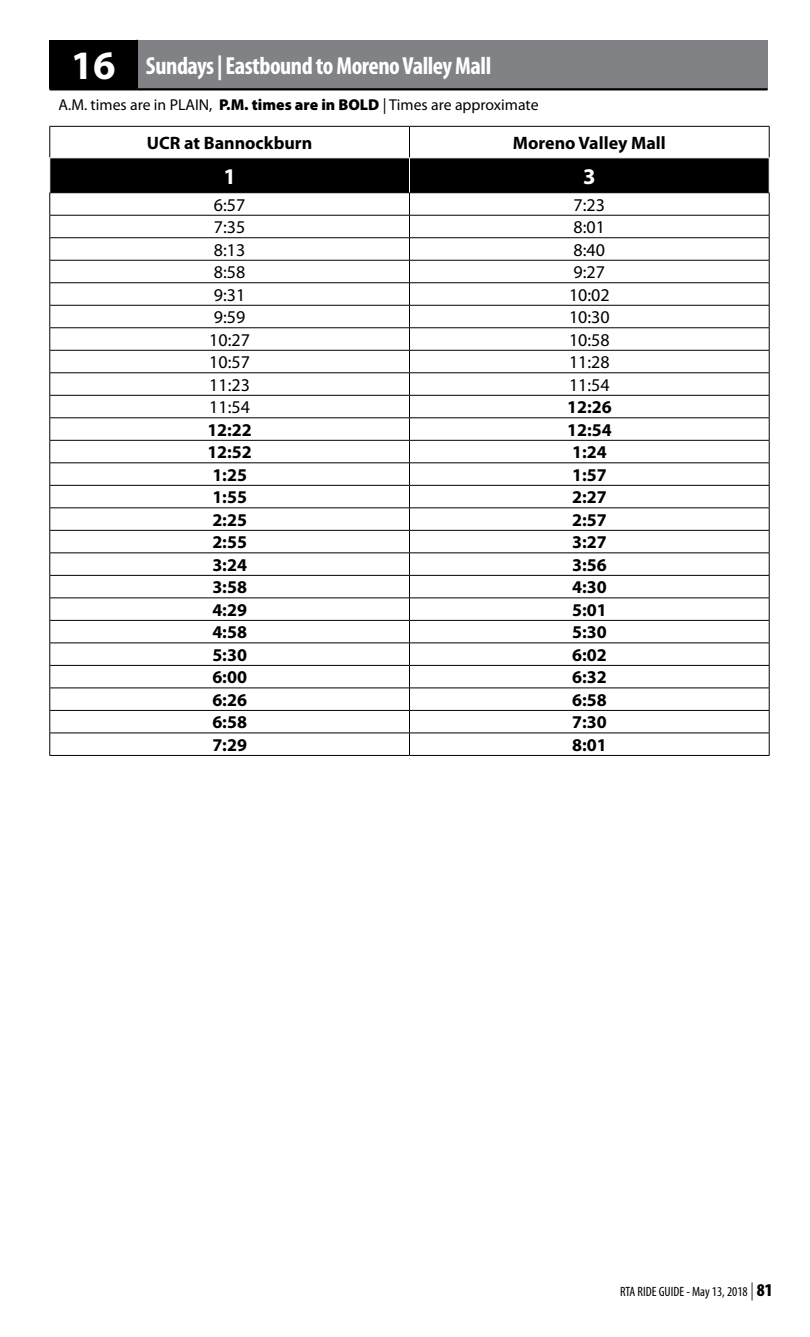
<style>
.page{position:relative;width:810px;height:1337px;background:#fff}
.page>*{position:absolute;margin:0;border:0;box-sizing:border-box;transform-origin:0 0}
.t1{font:700 condensed 24.75px "Myriad Pro";letter-spacing:-.02em;color:#fff}
.t2{font:700 22.5px "Myriad Pro";color:#fff}
.t3{font:700 18px "Myriad Pro";color:#000}
.t4{font:18px "Myriad Pro";color:#000}
.t5{font:15.75px "Myriad Pro";color:#000}
.t6{font:condensed 13.5px "Myriad Pro";color:#000}
.s1{font-stretch:normal;font-size:40.5px}
.s2{font-weight:900}
.s3{font-weight:300;font-size:18px}
.s4{font-weight:900;font-size:18px}
</style>
<div class="page">
<div style="left:50px;top:40px;width:87px;height:49px;background:#000"></div>
<div style="left:137px;top:40px;width:630px;height:49px;background:#808285"></div>
<hr style="left:136px;top:40px;width:2px;height:48px;background:#000">
<hr style="left:50px;top:88px;width:87px;height:2px;background:#000">
<hr style="left:137px;top:88px;width:630px;height:2px;background:#000">
<hr style="left:50px;top:126px;width:360px;height:1px;background:#000">
<hr style="left:49px;top:127px;width:1px;height:31px;background:#000">
<hr style="left:410px;top:126px;width:360px;height:1px;background:#000">
<hr style="left:409px;top:127px;width:1px;height:31px;background:#000">
<hr style="left:769px;top:127px;width:1px;height:31px;background:#000">
<svg style="left:49px;top:158px;width:721px;height:597px"></svg>
<hr style="left:50px;top:755px;width:360px;height:1px;background:#000">
<hr style="left:410px;top:755px;width:360px;height:1px;background:#000">
<hr style="left:50px;top:157px;width:360px;height:1px;background:#fff">
<hr style="left:49px;top:158px;width:1px;height:34px;background:#fff">
<hr style="left:410px;top:157px;width:360px;height:1px;background:#fff">
<hr style="left:409px;top:158px;width:1px;height:34px;background:#fff">
<hr style="left:769px;top:158px;width:1px;height:34px;background:#fff">
<p class="t1" style="left:71px;top:52px;width:422px"><span class="s1">16</span> Sundays | Eastbound to Moreno Valley Mall</p>
<p class="t5" style="left:58px;top:96px;width:482px">A.M. times are in PLAIN, <span class="s2">P.M. times are in BOLD</span> | Times are approximate</p>
<p class="t3" style="left:147px;top:133px;width:167px">UCR at Bannockburn</p>
<p class="t3" style="left:513px;top:133px;width:154px">Moreno Valley Mall</p>
<p class="t2" style="left:223px;top:163px;width:14px">1</p>
<p class="t2" style="left:583px;top:163px;width:14px">3</p>
<p class="t4" style="left:214px;top:195px;width:33px">6:57</p>
<p class="t4" style="left:574px;top:195px;width:33px">7:23</p>
<p class="t4" style="left:214px;top:217px;width:33px">7:35</p>
<p class="t4" style="left:574px;top:217px;width:33px">8:01</p>
<p class="t4" style="left:214px;top:240px;width:33px">8:13</p>
<p class="t4" style="left:574px;top:240px;width:33px">8:40</p>
<p class="t4" style="left:214px;top:262px;width:33px">8:58</p>
<p class="t4" style="left:574px;top:262px;width:33px">9:27</p>
<p class="t4" style="left:214px;top:285px;width:33px">9:31</p>
<p class="t4" style="left:569px;top:285px;width:42px">10:02</p>
<p class="t4" style="left:214px;top:307px;width:33px">9:59</p>
<p class="t4" style="left:569px;top:307px;width:42px">10:30</p>
<p class="t4" style="left:209px;top:330px;width:42px">10:27</p>
<p class="t4" style="left:569px;top:330px;width:42px">10:58</p>
<p class="t4" style="left:209px;top:352px;width:42px">10:57</p>
<p class="t4" style="left:569px;top:352px;width:42px">11:28</p>
<p class="t4" style="left:209px;top:375px;width:42px">11:23</p>
<p class="t4" style="left:569px;top:375px;width:42px">11:54</p>
<p class="t4" style="left:209px;top:397px;width:42px">11:54</p>
<p class="t3" style="left:567px;top:397px;width:46px">12:26</p>
<p class="t3" style="left:207px;top:420px;width:46px">12:22</p>
<p class="t3" style="left:567px;top:420px;width:46px">12:54</p>
<p class="t3" style="left:207px;top:442px;width:46px">12:52</p>
<p class="t3" style="left:572px;top:442px;width:36px">1:24</p>
<p class="t3" style="left:212px;top:465px;width:36px">1:25</p>
<p class="t3" style="left:572px;top:465px;width:36px">1:57</p>
<p class="t3" style="left:212px;top:487px;width:36px">1:55</p>
<p class="t3" style="left:572px;top:487px;width:36px">2:27</p>
<p class="t3" style="left:212px;top:510px;width:36px">2:25</p>
<p class="t3" style="left:572px;top:510px;width:36px">2:57</p>
<p class="t3" style="left:212px;top:532px;width:36px">2:55</p>
<p class="t3" style="left:572px;top:532px;width:36px">3:27</p>
<p class="t3" style="left:212px;top:555px;width:36px">3:24</p>
<p class="t3" style="left:572px;top:555px;width:36px">3:56</p>
<p class="t3" style="left:212px;top:577px;width:36px">3:58</p>
<p class="t3" style="left:572px;top:577px;width:36px">4:30</p>
<p class="t3" style="left:212px;top:600px;width:36px">4:29</p>
<p class="t3" style="left:572px;top:600px;width:36px">5:01</p>
<p class="t3" style="left:212px;top:622px;width:36px">4:58</p>
<p class="t3" style="left:572px;top:622px;width:36px">5:30</p>
<p class="t3" style="left:212px;top:645px;width:36px">5:30</p>
<p class="t3" style="left:572px;top:645px;width:36px">6:02</p>
<p class="t3" style="left:212px;top:667px;width:36px">6:00</p>
<p class="t3" style="left:572px;top:667px;width:36px">6:32</p>
<p class="t3" style="left:212px;top:690px;width:36px">6:26</p>
<p class="t3" style="left:572px;top:690px;width:36px">6:58</p>
<p class="t3" style="left:212px;top:712px;width:36px">6:58</p>
<p class="t3" style="left:572px;top:712px;width:36px">7:30</p>
<p class="t3" style="left:212px;top:735px;width:36px">7:29</p>
<p class="t3" style="left:572px;top:735px;width:36px">8:01</p>
<p class="t6" style="left:620px;top:1284px;width:154px">RTA RIDE GUIDE - May 13, 2018 <span class="s3">|</span> <span class="s4">81</span></p>
</div>
